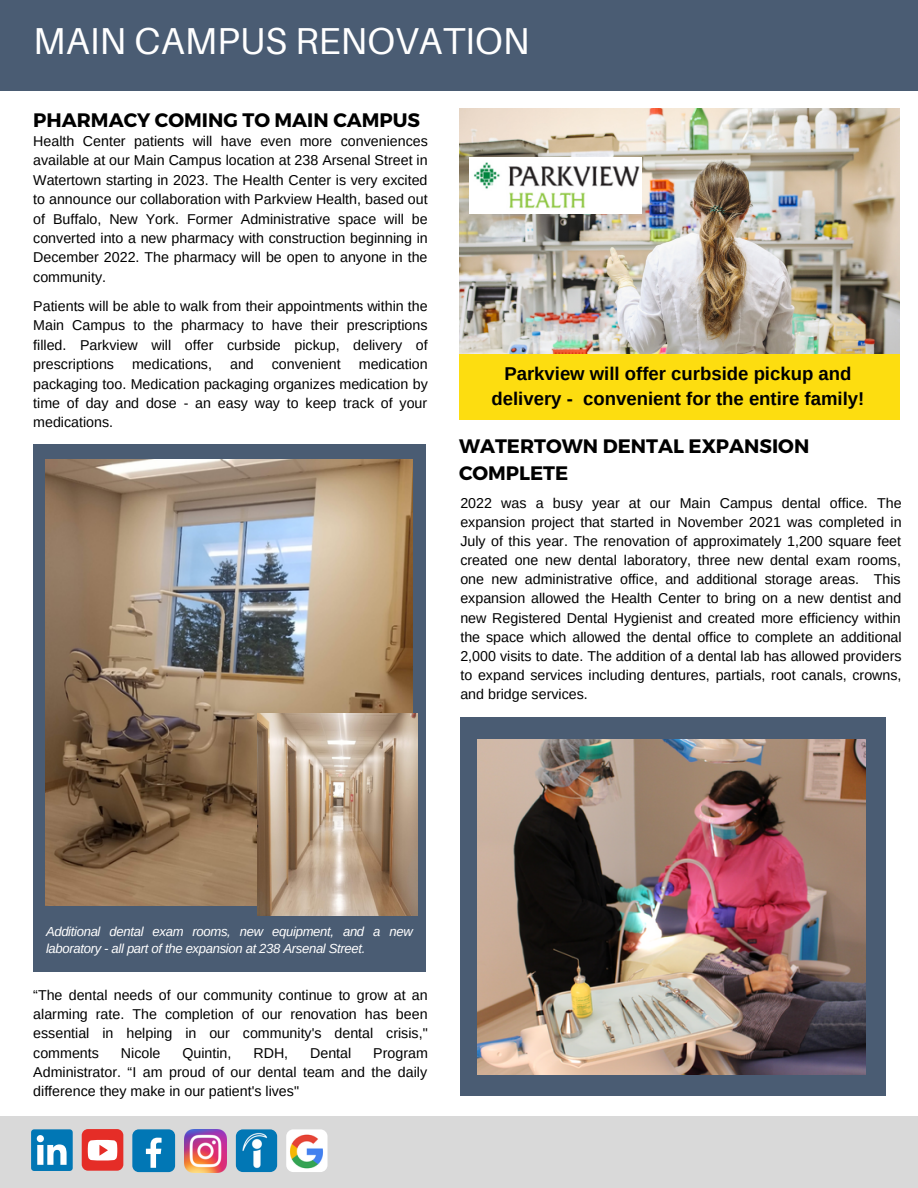
<style>
.page{position:relative;width:918px;height:1188px;background:#fff}
.page>*{position:absolute;margin:0;border:0;box-sizing:border-box;transform-origin:0 0}
.t1{font:37.5px "Aileron";color:#fff}
.t2{font:700 19.5px/27px "Montserrat";color:#000}
.t3{font:700 18.6px/24.9px "Arimo";color:#000;text-align:center}
.t4{font:14.25px/19.2px "Arimo";color:#000;text-align:justify}
.t5{font:italic 13.05px/16.4px "Arimo";letter-spacing:-.025em;color:#fff}
</style>
<div class="page">
<div style="left:460px;top:718px;width:426px;height:378px;background:#4a5c73"></div>
<img style="left:478px;top:740px;width:388px;height:335px">
<div style="left:0;top:0;width:918px;height:91px;background:#4a5c73"></div>
<img style="left:459px;top:108px;width:441px;height:246px">
<img style="left:469px;top:158px;width:172px;height:56px">
<div style="left:459px;top:354px;width:441px;height:65px;background:#fddd10"></div>
<div style="left:33px;top:445px;width:393px;height:527px;background:#4a5c73"></div>
<img style="left:45px;top:460px;width:367px;height:446px">
<img style="left:258px;top:713px;width:160px;height:202px">
<div style="left:0;top:1116px;width:918px;height:72px;background:#d9d9d9"></div>
<div style="left:31px;top:1129px;width:42px;height:42px;background:#0177b5;border-radius:3px"></div>
<svg style="left:37px;top:1135px;width:30px;height:30px"></svg>
<div style="left:132px;top:1129px;width:43px;height:43px;background:#0177b5;border-radius:6px"></div>
<svg style="left:146px;top:1138px;width:16px;height:30px"></svg>
<div style="left:82px;top:1129px;width:41px;height:42px;background:#e52d27;border-radius:6px"></div>
<svg style="left:88px;top:1140px;width:29px;height:20px"></svg>
<img style="left:184px;top:1129px;width:43px;height:43px">
<img style="left:236px;top:1129px;width:41px;height:43px;border-radius:7px">
<img style="left:286px;top:1129px;width:42px;height:43px;border-radius:7px">
<h1 class="t1" style="left:33px;top:18px;width:498px">MAIN CAMPUS RENOVATION</h1>
<h2 class="t2" style="left:33px;top:106px;width:388px">PHARMACY COMING TO MAIN CAMPUS</h2>
<p class="t4" style="left:33px;top:131px;width:396px">Health Center patients will have even more conveniences available at our Main Campus location at 238 Arsenal Street in Watertown starting in 2023. The Health Center is very excited to announce our collaboration with Parkview Health, based out of Buffalo, New York. Former Administrative space will be converted into a new pharmacy with construction beginning in December 2022. The pharmacy will be open to anyone in the community.</p>
<p class="t4" style="left:33px;top:296px;width:396px">Patients will be able to walk from their appointments within the Main Campus to the pharmacy to have their prescriptions filled. Parkview will offer curbside pickup, delivery of prescriptions</p>
<p class="t4" style="left:33px;top:355px;width:396px;text-indent:326px">medication packaging too. Medication packaging organizes medication by time of day and dose - an easy way to keep track of your medications.</p>
<h3 class="t3" style="left:491px;top:361px;width:374px">Parkview will offer curbside pickup and delivery - convenient for the entire family!</h3>
<p class="t4" style="left:132px;top:355px;width:81px">medications,</p>
<p class="t4" style="left:230px;top:355px;width:25px">and</p>
<p class="t4" style="left:272px;top:355px;width:70px">convenient</p>
<h2 class="t2" style="left:459px;top:432px;width:352px">WATERTOWN DENTAL EXPANSION<br>COMPLETE</h2>
<p class="t4" style="left:460px;top:493px;width:443px">2022 was a busy year at our Main Campus dental office. The expansion project that started in November 2021 was completed in July of this year. The renovation of approximately 1,200 square feet created one new dental laboratory, three new dental exam rooms, one new administrative office, and additional storage areas. This expansion allowed the Health Center to bring on a new dentist and new Registered Dental Hygienist and created more efficiency within the space which allowed the dental office to complete an additional 2,000 visits to date. The addition of a dental lab has allowed providers to expand services including dentures, partials, root canals, crowns, and bridge services.</p>
<p class="t5" style="left:46px;top:924px;width:368px">Additional dental exam rooms, new equipment, and a new laboratory - all part of the expansion at 238 Arsenal Street.</p>
<p class="t4" style="left:33px;top:986px;width:396px">“The dental needs of our community continue to grow at an alarming rate. The completion of our renovation has been essential in helping in our community's dental crisis," comments</p>
<p class="t4" style="left:121px;top:1043px;width:41px">Nicole</p>
<p class="t4" style="left:182px;top:1043px;width:51px">Quintin,</p>
<p class="t4" style="left:253px;top:1043px;width:36px">RDH,</p>
<p class="t4" style="left:310px;top:1043px;width:43px">Dental</p>
<p class="t4" style="left:33px;top:1043px;width:396px;text-indent:340px">Program Administrator. “I am proud of our dental team and the daily difference they make in our patient's lives"</p>
</div>
